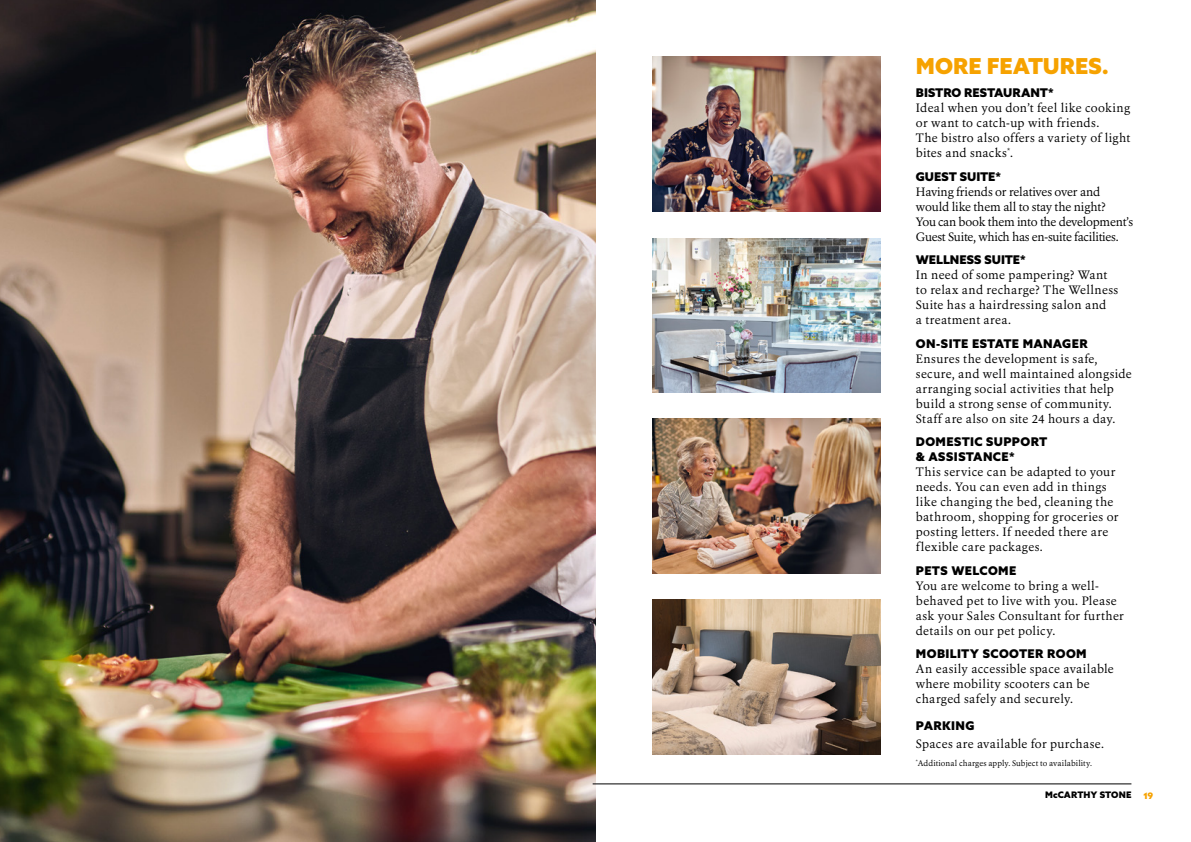
<style>
.page{position:relative;width:1191px;height:842px;background:#fff}
.page>*{position:absolute;margin:0;border:0;box-sizing:border-box;transform-origin:0 0}
.Yellow_Subhead{font:900 22px "Azo Sans Mc S";color:#f6a200}
.More_features_body_c{font:12px/15px "Erato";letter-spacing:.025em;color:#000}
.More_features_body_c-2{font:12px/15px "Erato";letter-spacing:-.02em;color:#000}
.Dev_Name_Cover_-_one{font:900 12px/15px "Azo Sans Mc S";letter-spacing:.02em;color:#000}
.Dev_Name_Cover_-_one-2{font:900 12px "Azo Sans Mc S";letter-spacing:-.01em;color:#000}
.More_features_subhea{font:900 12px "Azo Sans Mc S";letter-spacing:.005em;color:#000}
.t1{font:900 9px "Azo Sans Mc S";letter-spacing:.005em;color:#000}
.t2{font:900 9px "Azo Sans Mc S";color:#f6a200}
.t3{font:8px "Erato";letter-spacing:.01em;color:#000}
</style>
<div class="page">
<img style="left:0;top:0;width:595px;height:842px">
<img style="left:652px;top:57px;width:228px;height:154px">
<img style="left:652px;top:600px;width:228px;height:154px">
<hr style="left:592px;top:784px;width:539px;height:1px;background:#000">
<img style="left:652px;top:419px;width:228px;height:154px">
<img style="left:652px;top:238px;width:228px;height:155px">
<p class="Yellow_Subhead" style="left:916px;top:53px;width:195px">MORE FEATURES.</p>
<p class="Dev_Name_Cover_-_one-2" style="left:916px;top:86px;width:139px">BISTRO RESTAURANT*</p>
<p class="More_features_body_c" style="left:916px;top:101px;width:216px">Ideal when you don’t feel like cooking or want to catch-up with friends.<br>The bistro also offers a variety of light bites and snacks<sup>*</sup>.</p>
<p class="More_features_subhea" style="left:916px;top:169px;width:87px">GUEST SUITE*</p>
<p class="More_features_body_c-2" style="left:916px;top:184px;width:219px">Having friends or relatives over and would like them all to stay the night?<br>You can book them into the development’s Guest Suite, which has en-suite facilities.</p>
<p class="Dev_Name_Cover_-_one" style="left:916px;top:252px;width:111px">WELLNESS SUITE*</p>
<p class="More_features_body_c" style="left:916px;top:268px;width:204px">In need of some pampering? Want to relax and recharge? The Wellness<br>Suite has a hairdressing salon and<br>a treatment area.</p>
<p class="Dev_Name_Cover_-_one" style="left:916px;top:336px;width:173px">ON-SITE ESTATE MANAGER</p>
<p class="More_features_body_c" style="left:916px;top:351px;width:217px">Ensures the development is safe, secure, and well maintained alongside arranging social activities that help build a strong sense of community.<br>Staff are also on site 24 hours a day.</p>
<p class="Dev_Name_Cover_-_one" style="left:916px;top:435px;width:133px">DOMESTIC SUPPORT &amp; ASSISTANCE*</p>
<p class="More_features_body_c" style="left:916px;top:465px;width:204px">This service can be adapted to your needs. You can even add in things like changing the bed, cleaning the bathroom, shopping for groceries or posting letters. If needed there are flexible care packages.</p>
<p class="Dev_Name_Cover_-_one" style="left:916px;top:563px;width:102px">PETS WELCOME</p>
<p class="More_features_body_c" style="left:916px;top:578px;width:209px">You are welcome to bring a well&shy;behaved pet to live with you. Please ask your Sales Consultant for further details on our pet policy.</p>
<p class="Dev_Name_Cover_-_one" style="left:916px;top:647px;width:172px">MOBILITY SCOOTER ROOM</p>
<p class="More_features_body_c" style="left:916px;top:662px;width:199px">An easily accessible space available where mobility scooters can be charged safely and securely.</p>
<p class="Dev_Name_Cover_-_one" style="left:916px;top:718px;width:60px">PARKING</p>
<p class="More_features_body_c" style="left:916px;top:736px;width:190px">Spaces are available for purchase.</p>
<p class="t3" style="left:916px;top:758px;width:178px"><sup>*</sup>Additional charges apply. Subject to availability.</p>
<p class="t1" style="left:1045px;top:789px;width:88px">McCARTHY STONE</p>
<p class="t2" style="left:1143px;top:791px;width:11px">19</p>
</div>
